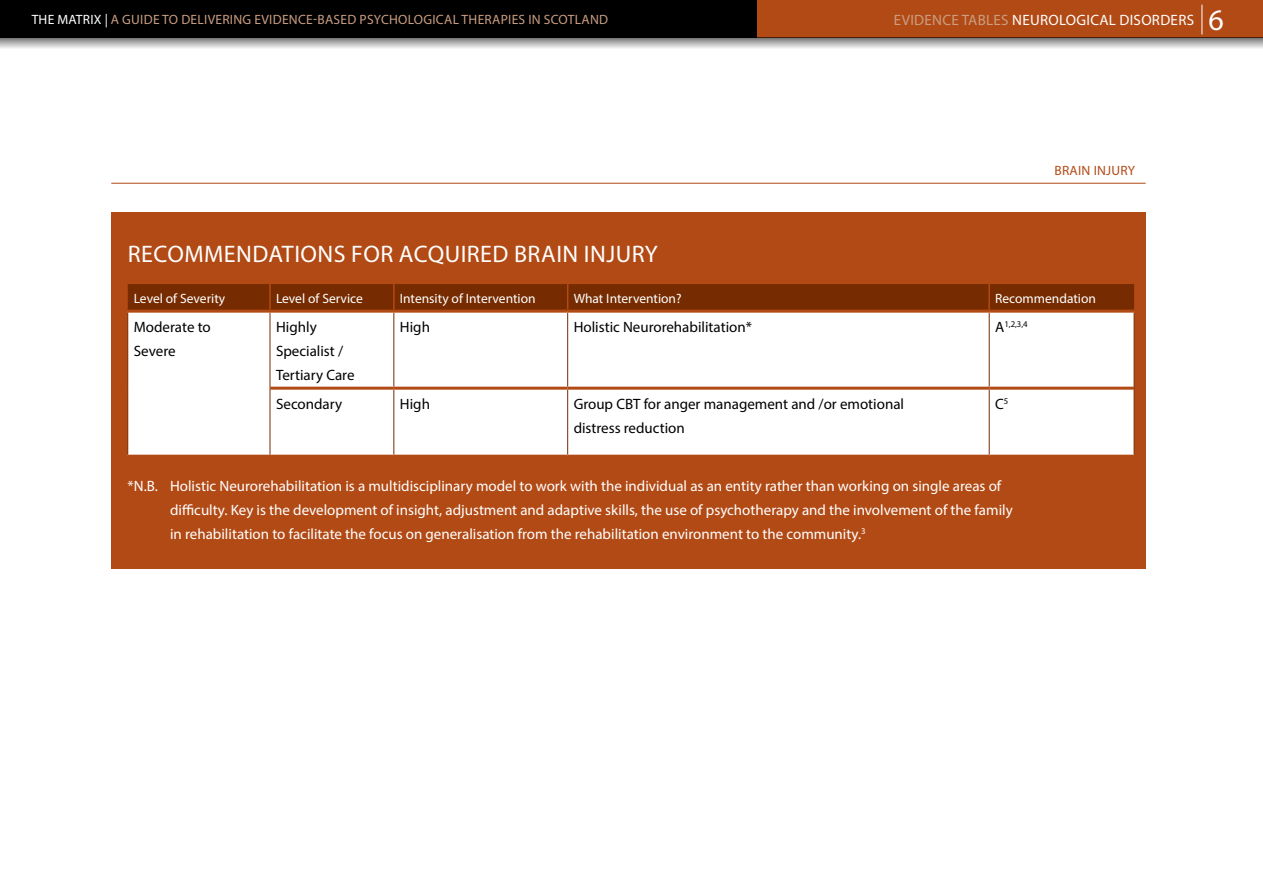
<style>
.page{position:relative;width:1263px;height:893px;background:#fff}
.page>*{position:absolute;margin:0;border:0;box-sizing:border-box;transform-origin:0 0}
.t1{font:24px "Myriad Pro";letter-spacing:.02em;color:#fff}
.t2{font:15px/24px "Myriad Pro";color:#fff}
.t3{font:15px/24px "Myriad Pro";color:#000}
.t4{font:15px "Myriad Pro";letter-spacing:.02em;color:#fff}
.t5{font:13.5px "Myriad Pro";color:#fff}
.t6{font:13.5px "Myriad Pro";letter-spacing:.02em;color:#ca9e81}
.t7{font:13.5px "Myriad Pro";letter-spacing:.02em;color:#b24a15}
.t8{font:8.7px "Myriad Pro";color:#000}
.s1{color:#fff}
.s2{color:#ca9e81}
.s3{font-size:30px}
.s4{font-size:15px}
</style>
<div class="page">
<div style="left:111px;top:213px;width:1035px;height:356px;background:#b24a15"></div>
<div style="left:128px;top:313px;width:1006px;height:142px;background:#fff"></div>
<hr style="left:127px;top:313px;width:1px;height:75px;background:#762c00">
<hr style="left:127px;top:388px;width:1px;height:67px;background:#762c00">
<hr style="left:270px;top:313px;width:1px;height:75px;background:#762c00">
<hr style="left:270px;top:388px;width:1px;height:67px;background:#762c00">
<hr style="left:394px;top:313px;width:1px;height:74px;background:#762c00">
<hr style="left:567px;top:313px;width:1px;height:74px;background:#762c00">
<hr style="left:989px;top:313px;width:1px;height:74px;background:#762c00">
<hr style="left:1134px;top:313px;width:1px;height:75px;background:#762c00">
<hr style="left:394px;top:390px;width:1px;height:65px;background:#762c00">
<hr style="left:567px;top:390px;width:1px;height:65px;background:#762c00">
<hr style="left:989px;top:390px;width:1px;height:65px;background:#762c00">
<hr style="left:1134px;top:388px;width:1px;height:67px;background:#762c00">
<div style="left:128px;top:284px;width:1006px;height:26px;background:#762c00"></div>
<hr style="left:988px;top:284px;width:2px;height:26px;background:#b24a15">
<hr style="left:270px;top:387px;width:124px;height:3px;background:#b24a15">
<hr style="left:394px;top:387px;width:174px;height:3px;background:#b24a15">
<hr style="left:568px;top:387px;width:421px;height:3px;background:#b24a15">
<hr style="left:989px;top:387px;width:145px;height:3px;background:#b24a15">
<div style="left:251px;top:0;width:1012px;height:37px;background:#b24a15"></div>
<div style="left:0;top:0;width:756px;height:37px;background:#000"></div>
<svg style="left:1202px;top:5px;width:1px;height:29px"></svg>
<svg style="left:0;top:37px;width:1263px;height:11px;background:#a6a4a3"></svg>
<hr style="left:111px;top:183px;width:1035px;height:1px;background:#b24a15">
<p class="t6" style="left:32px;top:11px;width:578px"><span class="s1">THE MATRIX |</span> A GUIDE TO DELIVERING EVIDENCE-BASED PSYCHOLOGICAL THERAPIES IN SCOTLAND</p>
<p class="t4" style="left:894px;top:10px;width:331px"><span class="s2">EVIDENCE TABLES</span> NEUROLOGICAL DISORDERS <span class="s3">6</span></p>
<p class="t7" style="left:1054px;top:162px;width:82px">BRAIN INJURY</p>
<h1 class="t1" style="left:128px;top:239px;width:532px">RECOMMENDATIONS FOR ACQUIRED BRAIN INJURY</h1>
<p class="t5" style="left:134px;top:290px;width:93px">Level of Severity</p>
<p class="t5" style="left:276px;top:290px;width:88px">Level of Service</p>
<p class="t5" style="left:400px;top:290px;width:137px">Intensity of Intervention</p>
<p class="t5" style="left:574px;top:290px;width:109px">What Intervention?</p>
<p class="t5" style="left:995px;top:290px;width:102px">Recommendation</p>
<p class="t3" style="left:134px;top:314px;width:79px">Moderate to<br>Severe</p>
<p class="t3" style="left:276px;top:314px;width:80px">Highly<br>Specialist /<br>Tertiary Care</p>
<p class="t3" style="left:400px;top:314px;width:32px">High</p>
<p class="t3" style="left:574px;top:314px;width:180px">Holistic Neurorehabilitation*</p>
<p class="t8" style="left:995px;top:318px;width:34px"><span class="s4">A</span>1,2,3,4</p>
<p class="t3" style="left:276px;top:391px;width:68px">Secondary</p>
<p class="t3" style="left:400px;top:391px;width:32px">High</p>
<p class="t3" style="left:574px;top:391px;width:332px">Group CBT for anger management and /or emotional distress reduction</p>
<p class="t3" style="left:995px;top:391px;width:15px">C<sup>5</sup></p>
<p class="t2" style="left:170px;top:473px;width:844px;text-indent:-43px">*N.B. Holistic Neurorehabilitation is a multidisciplinary model to work with the individual as an entity rather than working on single areas of difficulty. Key is the development of insight, adjustment and adaptive skills, the use of psychotherapy and the involvement of the family in rehabilitation to facilitate the focus on generalisation from the rehabilitation environment to the community.<sup>3</sup></p>
</div>
